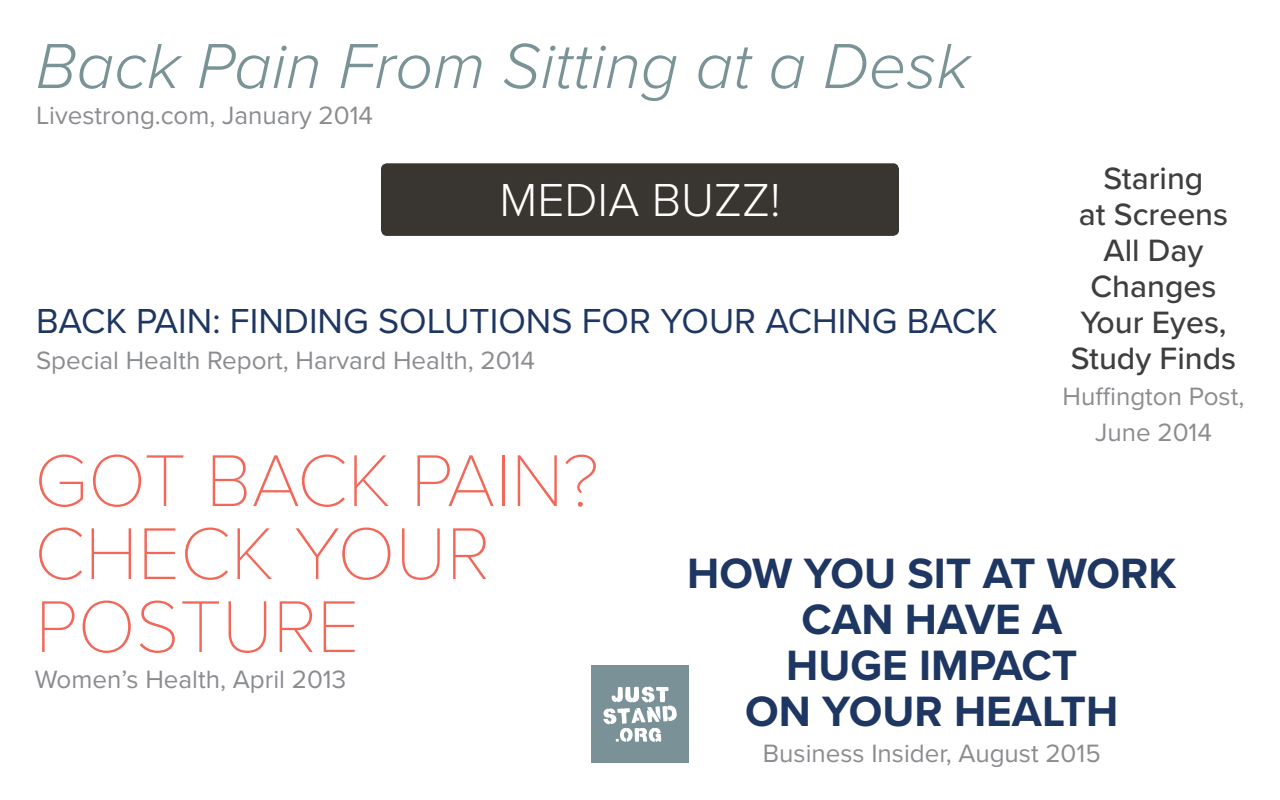
<style>
.page{position:relative;width:1280px;height:800px;background:#fff}
.page>*{position:absolute;margin:0;border:0;box-sizing:border-box;transform-origin:0 0}
.t1{font:100 76px/73px "Proxima Nova T";color:#f26758}
.t2{font:italic 300 66px "Proxima Nova";color:#7a9397}
.t3{font:300 48px "Proxima Nova";color:#fff}
.t4{font:700 44px/46px "Proxima Nova";color:#1e3662;text-align:center}
.t5{font:36px "Proxima Nova";color:#1e3662}
.t6{font:500 32px/36px "Proxima Nova";color:#3e3e3f;text-align:center}
.t7{font:26px/36px "Proxima Nova";color:#8a8c8f;text-align:center}
</style>
<div class="page">
<div style="left:381px;top:163px;width:518px;height:73px;background:#393530;border-radius:6px"></div>
<div style="left:591px;top:665px;width:98px;height:98px;background:#7a9297"></div>
<svg style="left:603px;top:686px;width:74px;height:56px"></svg>
<p class="t2" style="left:36px;top:27px;width:935px">Back Pain From Sitting at a Desk</p>
<p class="t7" style="left:36px;top:98px;width:339px">Livestrong.com, January 2014</p>
<p class="t3" style="left:499px;top:171px;width:283px">MEDIA BUZZ!</p>
<p class="t5" style="left:36px;top:300px;width:963px">BACK PAIN: FINDING SOLUTIONS FOR YOUR ACHING BACK</p>
<p class="t7" style="left:36px;top:343px;width:500px">Special Health Report, Harvard Health, 2014</p>
<p class="t6" style="left:1071px;top:161px;width:167px">Staring<br>at Screens<br>All Day<br>Changes<br>Your Eyes,<br>Study Finds</p>
<p class="t7" style="left:1063px;top:379px;width:183px">Huffington Post,<br>June 2014</p>
<p class="t1" style="left:34px;top:445px;width:566px">GOT BACK PAIN?<br>CHECK YOUR<br>POSTURE</p>
<p class="t7" style="left:35px;top:662px;width:313px">Women’s Health, April 2013</p>
<p class="t4" style="left:687px;top:552px;width:491px">HOW YOU SIT AT WORK<br>CAN HAVE A<br>HUGE IMPACT<br>ON YOUR HEALTH</p>
<p class="t7" style="left:763px;top:736px;width:339px">Business Insider, August 2015</p>
</div>
